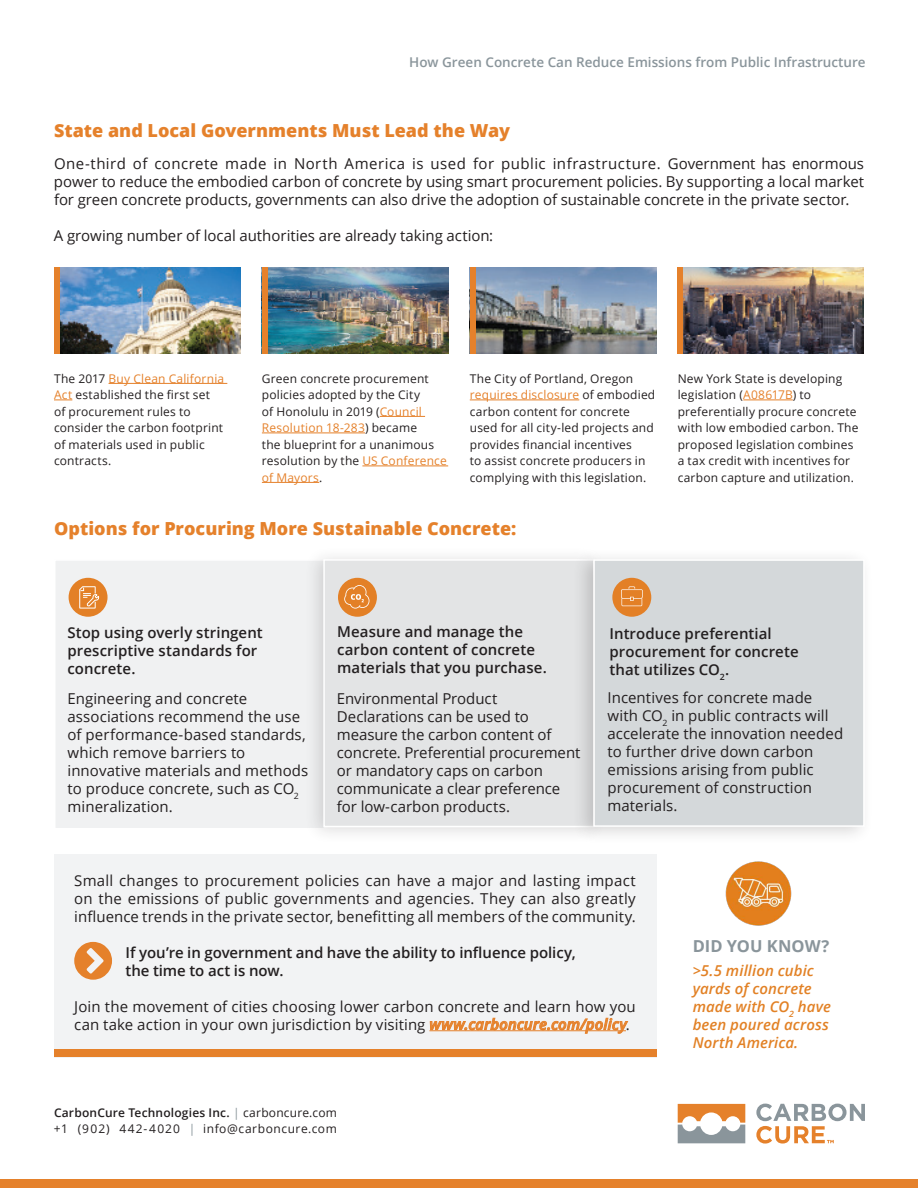
<style>
.page{position:relative;width:918px;height:1188px;background:#fff}
.page>*{position:absolute;margin:0;border:0;box-sizing:border-box;transform-origin:0 0}
.t1{font:800 18px "Open Sans";color:#e5812b}
.t2{font:700 16.5px "Open Sans";color:#8a959b}
.t3{font:15px/18px "Open Sans";letter-spacing:.005em;color:#231f20}
.t4{font:600 15px/18px "Open Sans";letter-spacing:.005em;color:#231f20}
.t5{font:italic 600 15px/18px "Open Sans";letter-spacing:.005em;color:#e28125}
.t6{font:600 13.5px "Open Sans";color:#8a959b}
.t7{font:12px/16.5px "Open Sans";letter-spacing:.015em;color:#231f20}
.t8{font:12px/16.5px "Open Sans";letter-spacing:.05em;color:#231f20}
.s1{color:#e5812b}
.s2{font-weight:600;font-style:italic;color:#e5812b}
.s3{font-weight:600}
.s4{color:#8a959b}
</style>
<div class="page">
<div style="left:0;top:1179px;width:918px;height:9px;background:#e5812b"></div>
<svg style="left:678px;top:1104px;width:67px;height:39px"></svg>
<svg style="left:756px;top:1104px;width:109px;height:40px"></svg>
<hr style="left:109px;top:383px;width:118px;height:1px;background:#e5812b">
<svg style="left:54px;top:400px;width:18px;height:1px"></svg>
<hr style="left:380px;top:416px;width:45px;height:1px;background:#e5812b">
<hr style="left:262px;top:433px;width:103px;height:1px;background:#e5812b">
<hr style="left:362px;top:466px;width:86px;height:1px;background:#e5812b">
<hr style="left:262px;top:482px;width:57px;height:1px;background:#e5812b">
<hr style="left:470px;top:400px;width:109px;height:1px;background:#e5812b">
<hr style="left:743px;top:400px;width:50px;height:1px;background:#e5812b">
<img style="left:59px;top:267px;width:181px;height:87px">
<img style="left:267px;top:267px;width:181px;height:87px">
<img style="left:475px;top:267px;width:181px;height:87px">
<img style="left:683px;top:267px;width:181px;height:87px">
<div style="left:54px;top:267px;width:5px;height:87px;background:#e5812b"></div>
<div style="left:262px;top:267px;width:5px;height:87px;background:#e5812b"></div>
<div style="left:470px;top:267px;width:5px;height:87px;background:#e5812b"></div>
<div style="left:678px;top:267px;width:5px;height:87px;background:#e5812b"></div>
<div style="left:54px;top:854px;width:602px;height:203px;background:#f2f3f4"></div>
<hr style="left:429px;top:1030px;width:197px;height:1px;background:#e5812b">
<svg style="left:74px;top:942px;width:38px;height:38px"></svg>
<div style="left:54px;top:1050px;width:602px;height:7px;background:#e5812b"></div>
<div style="left:54px;top:559px;width:271px;height:270px;background:#f0f1f2;border:2px solid #fff"></div>
<div style="left:69px;top:578px;width:39px;height:39px;background:#e38026;border-radius:50%"></div>
<svg style="left:79px;top:586px;width:21px;height:23px"></svg>
<div style="left:304px;top:546px;width:302px;height:299px;background:#231f20;opacity:.16"></div>
<div style="left:323px;top:559px;width:272px;height:268px;background:#e3e4e5;border:2px solid #fff"></div>
<div style="left:338px;top:578px;width:39px;height:39px;background:#e38026;border-radius:50%"></div>
<svg style="left:344px;top:585px;width:25px;height:24px"></svg>
<div style="left:572px;top:547px;width:302px;height:299px;background:#231f20;opacity:.19"></div>
<div style="left:593px;top:559px;width:272px;height:268px;background:#d4d8da;border:2px solid #fff"></div>
<div style="left:612px;top:578px;width:39px;height:39px;background:#e38026;border-radius:50%"></div>
<svg style="left:621px;top:586px;width:22px;height:20px"></svg>
<img style="left:725px;top:861px;width:67px;height:65px">
<p class="t6" style="left:409px;top:57px;width:458px">How Green Concrete Can Reduce Emissions from Public Infrastructure</p>
<p class="t1" style="left:54px;top:123px;width:457px">State and Local Governments Must Lead the Way</p>
<p class="t3" style="left:54px;top:156px;width:812px;text-align:justify">One-third of concrete made in North America is used for public infrastructure. Government has enormous power to reduce the embodied carbon of concrete by using smart procurement policies. By supporting a local market for green concrete products, governments can also drive the adoption of sustainable concrete in the private sector.</p>
<p class="t3" style="left:54px;top:228px;width:441px">A growing number of local authorities are already taking action:</p>
<p class="t7" style="left:54px;top:371px;width:172px">The 2017 <span class="s1">Buy Clean California<br>Act</span> established the 昀椀rst set of procurement rules to consider the carbon footprint of materials used in public contracts.</p>
<p class="t7" style="left:262px;top:371px;width:186px">Green concrete procurement policies adopted by the City<br>of Honolulu in 2019 (<span class="s1">Council<br>Resolution 18-283</span>) became<br>the blueprint for a unanimous resolution by the <span class="s1">US Conference of Mayors</span>.</p>
<p class="t7" style="left:470px;top:371px;width:187px">The City of Portland, Oregon <span class="s1">requires disclosure</span> of embodied carbon content for concrete used for all city-led projects and provides 昀椀nancial incentives<br>to assist concrete producers in complying with this legislation.</p>
<p class="t7" style="left:678px;top:371px;width:182px">New York State is developing legislation (<span class="s1">A08617B</span>) to preferentially procure concrete with low embodied carbon. The proposed legislation combines a tax credit with incentives for carbon capture and utilization.</p>
<p class="t1" style="left:54px;top:521px;width:464px">Options for Procuring More Sustainable Concrete:</p>
<p class="t4" style="left:68px;top:623px;width:197px">Stop using overly stringent prescriptive standards for concrete.</p>
<p class="t3" style="left:68px;top:691px;width:242px">Engineering and concrete associations recommend the use of performance-based standards, which remove barriers to innovative materials and methods to produce concrete, such as CO<sub>2 </sub>mineralization.</p>
<p class="t4" style="left:337px;top:625px;width:211px">Measure and manage the carbon content of concrete materials that you purchase.</p>
<p class="t3" style="left:337px;top:692px;width:245px">Environmental Product<br>Declarations can be used to measure the carbon content of concrete. Preferential procurement or mandatory caps on carbon communicate a clear preference for low-carbon products.</p>
<p class="t4" style="left:609px;top:624px;width:191px">Introduce preferential procurement for concrete that utilizes CO<sub>2</sub>.</p>
<p class="t3" style="left:608px;top:690px;width:237px">Incentives for concrete made with CO<sub>2</sub> in public contracts will accelerate the innovation needed to further drive down carbon emissions arising from public procurement of construction materials.</p>
<p class="t3" style="left:74px;top:873px;width:563px;text-align:justify">Small changes to procurement policies can have a major and lasting impact on the emissions of public governments and agencies. They can also greatly in昀氀uence trends in the private sector, bene昀椀tting all members of the community.</p>
<p class="t4" style="left:126px;top:943px;width:452px">If you’re in government and have the ability to in昀氀uence policy, the time to act is now.</p>
<p class="t3" style="left:74px;top:999px;width:563px">Join the movement of cities choosing lower carbon concrete and learn how you can take action in your own jurisdiction by visiting <span class="s2">www.carboncure.com/policy</span>.</p>
<p class="t8" style="left:54px;top:1105px;width:284px"><span class="s3">CarbonCure Technologies Inc.</span> <span class="s4">|</span> carboncure.com +1 (902) 442-4020 <span class="s4">|</span> info@carboncure.com</p>
<p class="t2" style="left:693px;top:939px;width:138px">DID YOU KNOW?</p>
<p class="t5" style="left:693px;top:963px;width:140px">&gt;5.5 million cubic yards of concrete made with CO<sub>2</sub> have been poured across<br>North America.</p>
</div>
